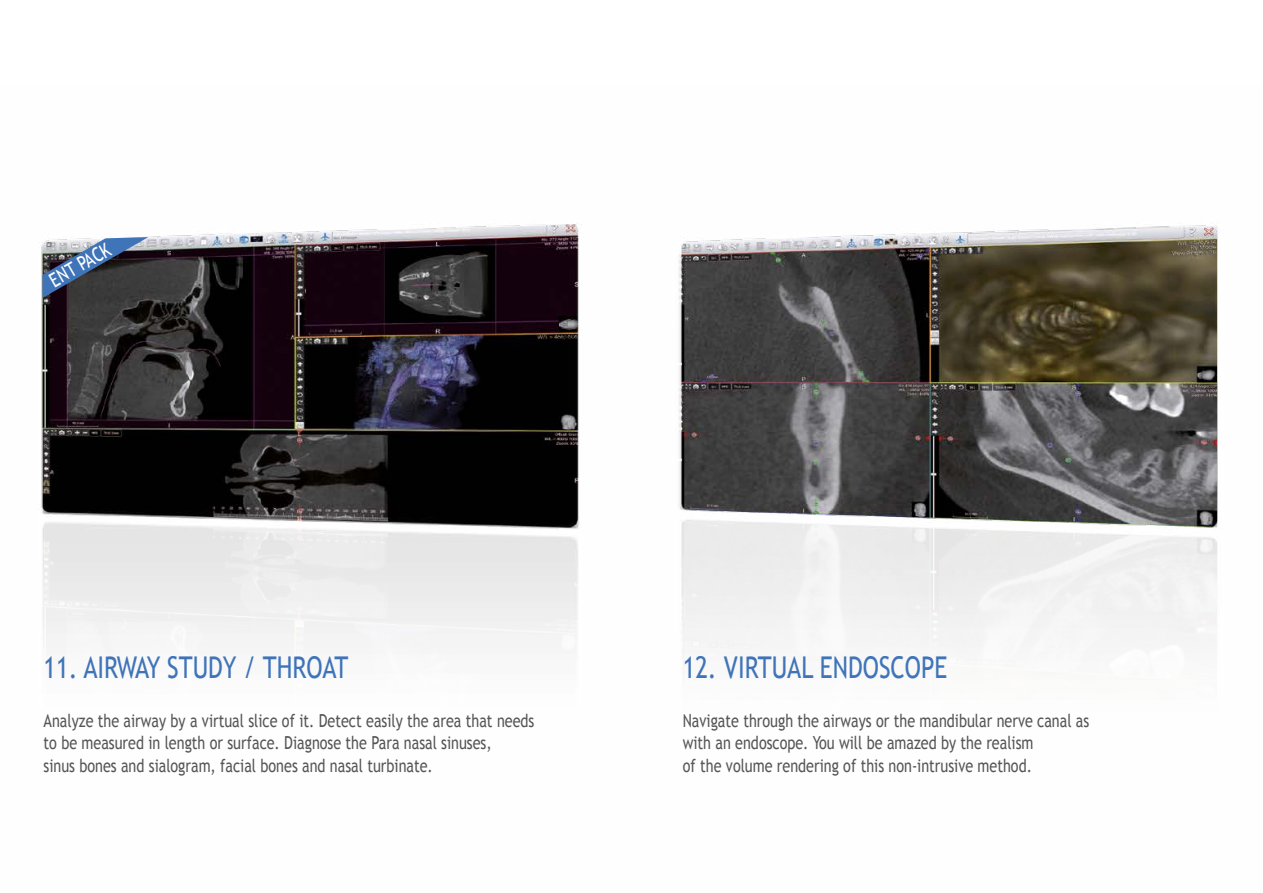
<style>
.page{position:relative;width:1263px;height:893px;background:#fff}
.page>*{position:absolute;margin:0;border:0;box-sizing:border-box;transform-origin:0 0}
.t1{font:30px "Trebuchet MS";color:#3f74b9;scale:.8 1}
.t2{font:19.8px "Trebuchet MS";color:#fff;scale:.8 1}
.t3{font:18px/22.5px "Trebuchet MS";color:#565656;scale:.8 1}
</style>
<div class="page">
<img style="left:39px;top:224px;width:1179px;height:430px">
<svg style="left:43px;top:237px;width:105px;height:61px;background:#505f75"></svg>
<p class="t2" style="left:45px;top:271px;width:85px;rotate:-30deg">Ent pac k</p>
<h1 class="t1" style="left:44px;top:649px;width:382px">11. AIRWAY STUDY / THROAT</h1>
<p class="t3" style="left:44px;top:710px;width:615px">Analyze the airway by a virtual slice of it. Detect easily the area that needs to be measured in length or surface. Diagnose the Para nasal sinuses,<br>sinus bones and sialogram, facial bones and nasal turbinate.</p>
<h1 class="t1" style="left:683px;top:649px;width:332px">12. VIRTUAL ENDOSCOPE</h1>
<p class="t3" style="left:683px;top:710px;width:510px">Navigate through the airways or the mandibular nerve canal as with an endoscope. You will be amazed by the realism<br>of the volume rendering of this non-intrusive method.</p>
</div>
